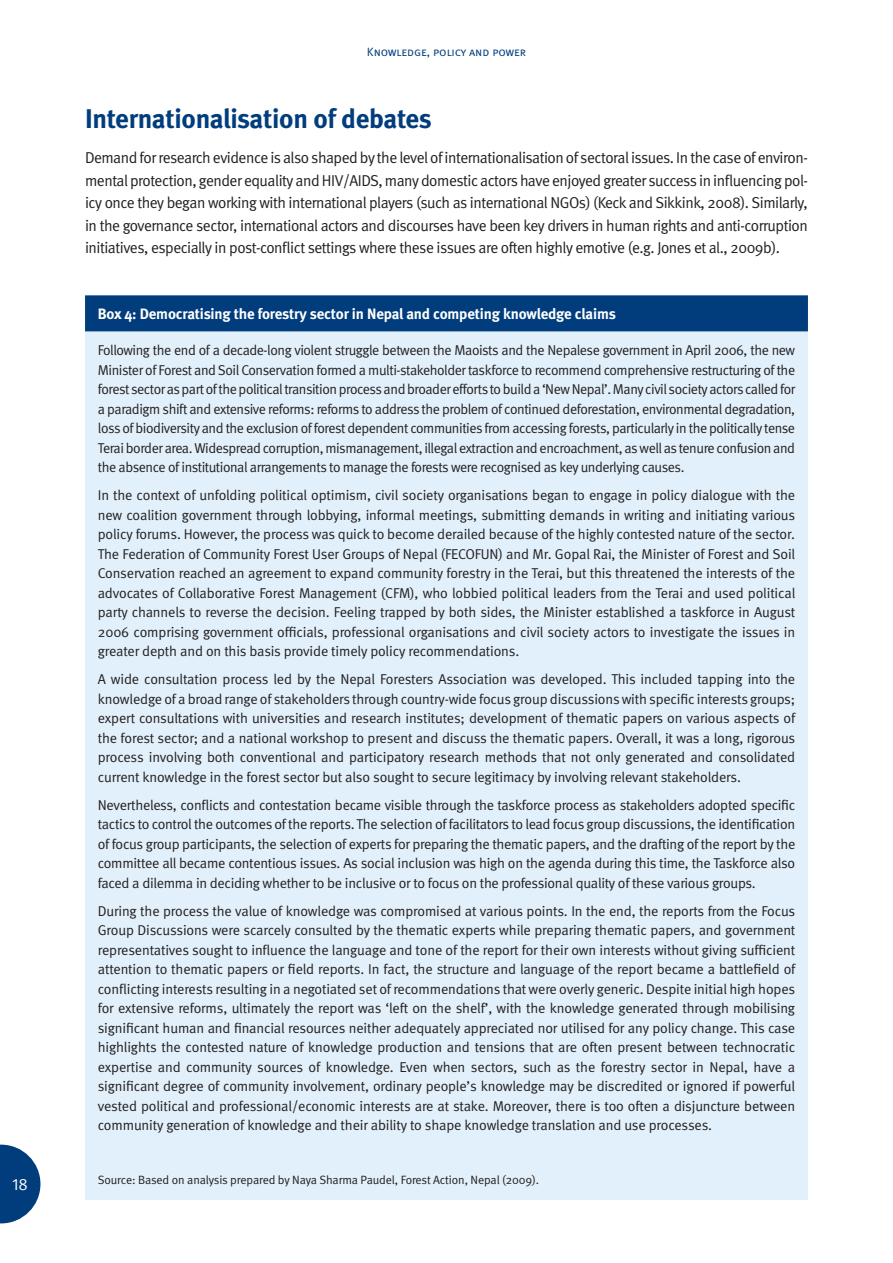
<style>
.page{position:relative;width:893px;height:1263px;background:#fff}
.page>*{position:absolute;margin:0;border:0;box-sizing:border-box;transform-origin:0 0}
._1_Body_text{font:700 27px "Meta";letter-spacing:-.01em;color:#013d7d}
.t1{font:16.5px "Meta Normal Expert";color:#fff}
._1_Body_text-2{font:15.75px/22.5px "Meta Normal";letter-spacing:-.03em;color:#231f20;text-align:justify}
.b3_Box_head{font:700 15px "Meta";letter-spacing:-.01em;color:#fff}
.b1_Box_text{font:14.25px/19.5px "Meta Normal";letter-spacing:-.02em;color:#231f20;text-align:justify}
.b1_Box_text-2{font:12px "Meta Normal";letter-spacing:-.01em;color:#231f20}
.t2{font:12px "Meta Normal Caps";color:#013d7d}
</style>
<div class="page">
<svg style="left:0;top:1144px;width:40px;height:79px"></svg>
<div style="left:85px;top:295px;width:723px;height:904px;background:#e1f0fa"></div>
<div style="left:85px;top:295px;width:723px;height:36px;background:#013d7d"></div>
<p class="t1" style="left:12px;top:1175px;width:17px">18</p>
<p class="t2" style="left:367px;top:45px;width:161px">Knowledge, policy and power</p>
<p class="_1_Body_text" style="left:85px;top:102px;width:348px">Internationalisation of debates</p>
<p class="_1_Body_text-2" style="left:85px;top:146px;width:724px">Demand for research evidence is also shaped by the level of internationalisation of sectoral issues. In the case of environ&shy;mental protection, gender equality and HIV/AIDS, many domestic actors have enjoyed greater success in influencing pol&shy;icy once they began working with international players (such as international NGOs) (Keck and Sikkink, 2008). Similarly, in the governance sector, international actors and discourses have been key drivers in human rights and anti-corruption initiatives, especially in post-conflict settings where these issues are often highly emotive (e.g. Jones et al., 2009b).</p>
<p class="b3_Box_head" style="left:98px;top:304px;width:520px">Box 4: Democratising the forestry sector in Nepal and competing knowledge claims</p>
<p class="b1_Box_text" style="left:98px;top:340px;width:699px">Following the end of a decade-long violent struggle between the Maoists and the Nepalese government in April 2006, the new Minister of Forest and Soil Conservation formed a multi-stakeholder taskforce to recommend comprehensive restructuring of the forest sector as part of the political transition process and broader efforts to build a ‘New Nepal’. Many civil society actors called for a paradigm shift and extensive reforms: reforms to address the problem of continued deforestation, environmental degradation, loss of biodiversity and the exclusion of forest dependent communities from accessing forests, particularly in the politically tense Terai border area. Widespread corruption, mismanagement, illegal extraction and encroachment, as well as tenure confusion and the absence of institutional arrangements to manage the forests were recognised as key underlying causes.</p>
<p class="b1_Box_text" style="left:98px;top:485px;width:699px">In the context of unfolding political optimism, civil society organisations began to engage in policy dialogue with the new coalition government through lobbying, informal meetings, submitting demands in writing and initiating various policy forums. However, the process was quick to become derailed because of the highly contested nature of the sector.<br>The Federation of Community Forest User Groups of Nepal (FECOFUN) and Mr. Gopal Rai, the Minister of Forest and Soil Conservation reached an agreement to expand community forestry in the Terai, but this threatened the interests of the advocates of Collaborative Forest Management (CFM), who lobbied political leaders from the Terai and used political party channels to reverse the decision. Feeling trapped by both sides, the Minister established a taskforce in August 2006 comprising government officials, professional organisations and civil society actors to investigate the issues in greater depth and on this basis provide timely policy recommendations.</p>
<p class="b1_Box_text" style="left:98px;top:669px;width:699px">A wide consultation process led by the Nepal Foresters Association was developed. This included tapping into the knowledge of a broad range of stakeholders through country-wide focus group discussions with specific interests groups; expert consultations with universities and research institutes; development of thematic papers on various aspects of the forest sector; and a national workshop to present and discuss the thematic papers. Overall, it was a long, rigorous process involving both conventional and participatory research methods that not only generated and consolidated current knowledge in the forest sector but also sought to secure legitimacy by involving relevant stakeholders.</p>
<p class="b1_Box_text" style="left:98px;top:795px;width:699px">Nevertheless, conflicts and contestation became visible through the taskforce process as stakeholders adopted specific tactics to control the outcomes of the reports. The selection of facilitators to lead focus group discussions, the identification of focus group participants, the selection of experts for preparing the thematic papers, and the drafting of the report by the committee all became contentious issues. As social inclusion was high on the agenda during this time, the Taskforce also faced a dilemma in deciding whether to be inclusive or to focus on the professional quality of these various groups.</p>
<p class="b1_Box_text" style="left:98px;top:901px;width:699px">During the process the value of knowledge was compromised at various points. In the end, the reports from the Focus Group Discussions were scarcely consulted by the thematic experts while preparing thematic papers, and government representatives sought to influence the language and tone of the report for their own interests without giving sufficient attention to thematic papers or field reports. In fact, the structure and language of the report became a battlefield of conflicting interests resulting in a negotiated set of recommendations that were overly generic. Despite initial high hopes for extensive reforms, ultimately the report was ‘left on the shelf’, with the knowledge generated through mobilising significant human and financial resources neither adequately appreciated nor utilised for any policy change. This case highlights the contested nature of knowledge production and tensions that are often present between technocratic expertise and community sources of knowledge. Even when sectors, such as the forestry sector in Nepal, have a significant degree of community involvement, ordinary people’s knowledge may be discredited or ignored if powerful vested political and professional/economic interests are at stake. Moreover, there is too often a disjuncture between community generation of knowledge and their ability to shape knowledge translation and use processes.</p>
<p class="b1_Box_text-2" style="left:98px;top:1173px;width:443px">Source: Based on analysis prepared by Naya Sharma Paudel, Forest Action, Nepal (2009).</p>
</div>
